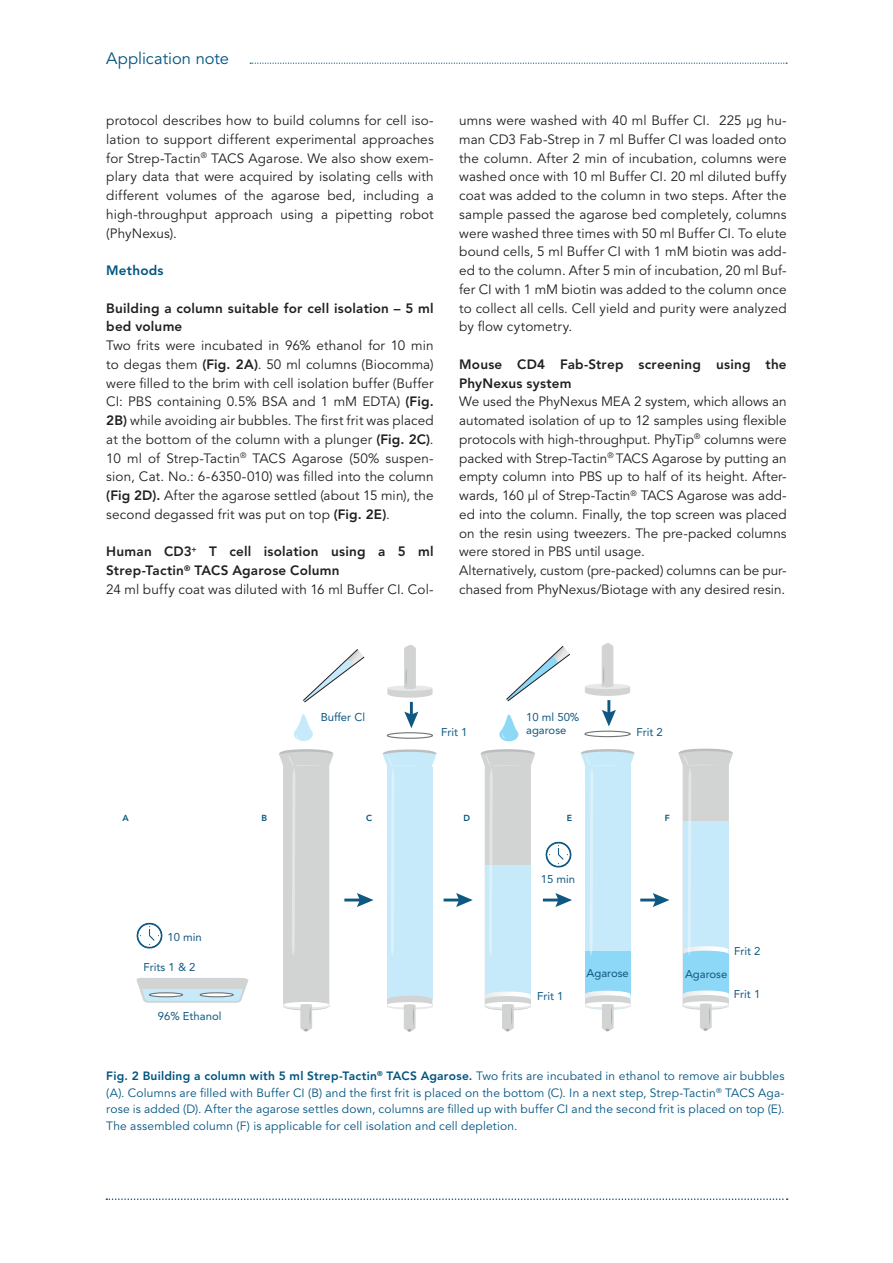
<style>
.page{position:relative;width:893px;height:1263px;background:#fff}
.page>*{position:absolute;margin:0;border:0;box-sizing:border-box;transform-origin:0 0}
.t1{font:16.5px "Avenir LT Std";color:#005480}
.Fließtext_Applicatio{font:13.5px/18.8px "Avenir LT Std";letter-spacing:.005em;color:#231f20;text-align:justify}
.Fließtext_Applicatio-2{font:800 13.5px/18.8px "Avenir LT Std";letter-spacing:.015em;color:#231f20}
.Fließtext_Applicatio-3{font:800 13.5px "Avenir LT Std";letter-spacing:.015em;color:#005480}
.Marginaltext_Grafikt{font:12px/16.5px "Avenir LT Std";letter-spacing:.015em;color:#005480;text-align:justify}
.t2{font:11.25px/13.5px "Avenir LT Std";color:#0f5882}
.t3{font:800 8.7px "Avenir LT Std";color:#005480}
.s1{font-weight:800}
</style>
<div class="page">
<svg style="left:250px;top:63px;width:537px;height:1px"></svg>
<svg style="left:106px;top:1198px;width:682px;height:2px"></svg>
<svg style="left:279px;top:749px;width:54px;height:282px"></svg>
<svg style="left:383px;top:749px;width:54px;height:282px"></svg>
<svg style="left:387px;top:733px;width:45px;height:5px"></svg>
<div style="left:387px;top:732px;width:46px;height:7px;border:1px solid #6d7172;border-radius:50%"></div>
<svg style="left:481px;top:749px;width:54px;height:282px"></svg>
<div style="left:584px;top:731px;width:47px;height:6px;border:1px solid #6d7172;border-radius:50%"></div>
<hr style="left:344px;top:898px;width:18px;height:3px;background:#0f5882">
<svg style="left:357px;top:893px;width:17px;height:14px"></svg>
<hr style="left:444px;top:898px;width:17px;height:3px;background:#0f5882">
<svg style="left:456px;top:893px;width:17px;height:14px"></svg>
<hr style="left:543px;top:898px;width:18px;height:3px;background:#0f5882">
<svg style="left:555px;top:893px;width:17px;height:14px"></svg>
<hr style="left:640px;top:898px;width:18px;height:3px;background:#0f5882">
<svg style="left:653px;top:893px;width:16px;height:14px"></svg>
<svg style="left:387px;top:645px;width:46px;height:53px"></svg>
<hr style="left:410px;top:702px;width:3px;height:15px;background:#0f5882">
<svg style="left:404px;top:711px;width:14px;height:17px"></svg>
<svg style="left:294px;top:649px;width:70px;height:92px"></svg>
<svg style="left:499px;top:646px;width:71px;height:95px"></svg>
<svg style="left:137px;top:978px;width:111px;height:24px;background:#cfdde2"></svg>
<svg style="left:150px;top:993px;width:33px;height:4px"></svg>
<div style="left:149px;top:992px;width:34px;height:5px;border:1px solid #6d7172;border-radius:50%"></div>
<svg style="left:200px;top:993px;width:33px;height:4px"></svg>
<div style="left:200px;top:992px;width:34px;height:5px;border:1px solid #6d7172;border-radius:50%"></div>
<svg style="left:585px;top:643px;width:45px;height:53px"></svg>
<hr style="left:607px;top:700px;width:3px;height:15px;background:#0f5882">
<svg style="left:602px;top:710px;width:14px;height:16px"></svg>
<img style="left:136px;top:922px;width:27px;height:27px">
<img style="left:545px;top:841px;width:27px;height:27px">
<svg style="left:679px;top:749px;width:54px;height:282px"></svg>
<svg style="left:581px;top:749px;width:54px;height:282px"></svg>
<p class="t1" style="left:106px;top:49px;width:124px">Application note</p>
<p class="Fließtext_Applicatio" style="left:106px;top:111px;width:329px">protocol describes how to build columns for cell iso&shy;lation to support different experimental approaches for Strep-Tactin<sup>®</sup> TACS Agarose. We also show exem&shy;plary data that were acquired by isolating cells with different volumes of the agarose bed, including a high-throughput approach using a pipetting robot (PhyNexus).</p>
<p class="Fließtext_Applicatio-3" style="left:106px;top:262px;width:59px">Methods</p>
<p class="Fließtext_Applicatio-2" style="left:106px;top:299px;width:329px">Building a column suitable for cell isolation – 5 ml bed volume</p>
<p class="Fließtext_Applicatio" style="left:106px;top:336px;width:329px">Two frits were incubated in 96% ethanol for 10 min to degas them <span class="s1">(Fig. 2A)</span>. 50 ml columns (Biocomma) were filled to the brim with cell isolation buffer (Buffer CI: PBS containing 0.5% BSA and 1 mM EDTA) <span class="s1">(Fig.<br>2B)</span> while avoiding air bubbles. The first frit was placed at the bottom of the column with a plunger <span class="s1">(Fig. 2C)</span>.<br>10 ml of Strep-Tactin<sup>®</sup> TACS Agarose (50% suspen&shy;sion, Cat. No.: 6-6350-010) was filled into the column <span class="s1">(Fig 2D).</span> After the agarose settled (about 15 min), the second degassed frit was put on top <span class="s1">(Fig. 2E)</span>.</p>
<p class="Fließtext_Applicatio-2" style="left:106px;top:542px;width:329px">Human CD3<sup>+</sup> T cell isolation using a 5 ml<br>Strep-Tactin<sup>®</sup> TACS Agarose Column</p>
<p class="Fließtext_Applicatio" style="left:106px;top:580px;width:329px">24 ml buffy coat was diluted with 16 ml Buffer CI. Col-</p>
<p class="Fließtext_Applicatio" style="left:459px;top:111px;width:329px">umns were washed with 40 ml Buffer CI. 225 µg hu&shy;man CD3 Fab-Strep in 7 ml Buffer CI was loaded onto the column. After 2 min of incubation, columns were washed once with 10 ml Buffer CI. 20 ml diluted buffy coat was added to the column in two steps. After the sample passed the agarose bed completely, columns were washed three times with 50 ml Buffer CI. To elute bound cells, 5 ml Buffer CI with 1 mM biotin was add&shy;ed to the column. After 5 min of incubation, 20 ml Buf&shy;fer CI with 1 mM biotin was added to the column once to collect all cells. Cell yield and purity were analyzed by flow cytometry.</p>
<p class="Fließtext_Applicatio-2" style="left:459px;top:355px;width:329px">Mouse CD4 Fab-Strep screening using the<br>PhyNexus system</p>
<p class="Fließtext_Applicatio" style="left:459px;top:393px;width:329px">We used the PhyNexus MEA 2 system, which allows an automated isolation of up to 12 samples using flexible protocols with high-throughput. PhyTip<sup>®</sup> columns were packed with Strep-Tactin<sup>®</sup> TACS Agarose by putting an empty column into PBS up to half of its height. After&shy;wards, 160 µl of Strep-Tactin<sup>®</sup> TACS Agarose was add&shy;ed into the column. Finally, the top screen was placed on the resin using tweezers. The pre-packed columns were stored in PBS until usage.</p>
<p class="Fließtext_Applicatio" style="left:459px;top:561px;width:329px">Alternatively, custom (pre-packed) columns can be pur&shy;chased from PhyNexus/Biotage with any desired resin.</p>
<p class="t2" style="left:321px;top:710px;width:46px">Buffer Cl</p>
<p class="t2" style="left:526px;top:710px;width:55px">10 ml 50% agarose</p>
<p class="t2" style="left:441px;top:726px;width:28px">Frit 1</p>
<p class="t2" style="left:636px;top:725px;width:28px">Frit 2</p>
<p class="t3" style="left:123px;top:813px;width:8px">A</p>
<p class="t3" style="left:262px;top:813px;width:7px">B</p>
<p class="t3" style="left:366px;top:813px;width:7px">C</p>
<p class="t3" style="left:463px;top:813px;width:8px">D</p>
<p class="t3" style="left:567px;top:813px;width:7px">E</p>
<p class="t3" style="left:665px;top:813px;width:7px">F</p>
<p class="t2" style="left:167px;top:930px;width:36px">10 min</p>
<p class="t2" style="left:144px;top:960px;width:53px">Frits 1 &amp; 2</p>
<p class="t2" style="left:158px;top:1010px;width:65px">96% Ethanol</p>
<p class="t2" style="left:541px;top:872px;width:36px">15 min</p>
<p class="t2" style="left:537px;top:989px;width:28px">Frit 1</p>
<p class="t2" style="left:586px;top:966px;width:44px">Agarose</p>
<p class="t2" style="left:685px;top:967px;width:44px">Agarose</p>
<p class="t2" style="left:734px;top:944px;width:28px">Frit 2</p>
<p class="t2" style="left:734px;top:987px;width:28px">Frit 1</p>
<p class="Marginaltext_Grafikt" style="left:106px;top:1068px;width:680px"><span class="s1">Fig. 2 Building a column with 5 ml Strep-Tactin</span><sup>®</sup> <span class="s1">TACS Agarose.</span> Two frits are incubated in ethanol to remove air bubbles (A). Columns are filled with Buffer CI (B) and the first frit is placed on the bottom (C). In a next step, Strep-Tactin<sup>®</sup> TACS Aga&shy;rose is added (D). After the agarose settles down, columns are filled up with buffer CI and the second frit is placed on top (E).<br>The assembled column (F) is applicable for cell isolation and cell depletion.</p>
</div>
